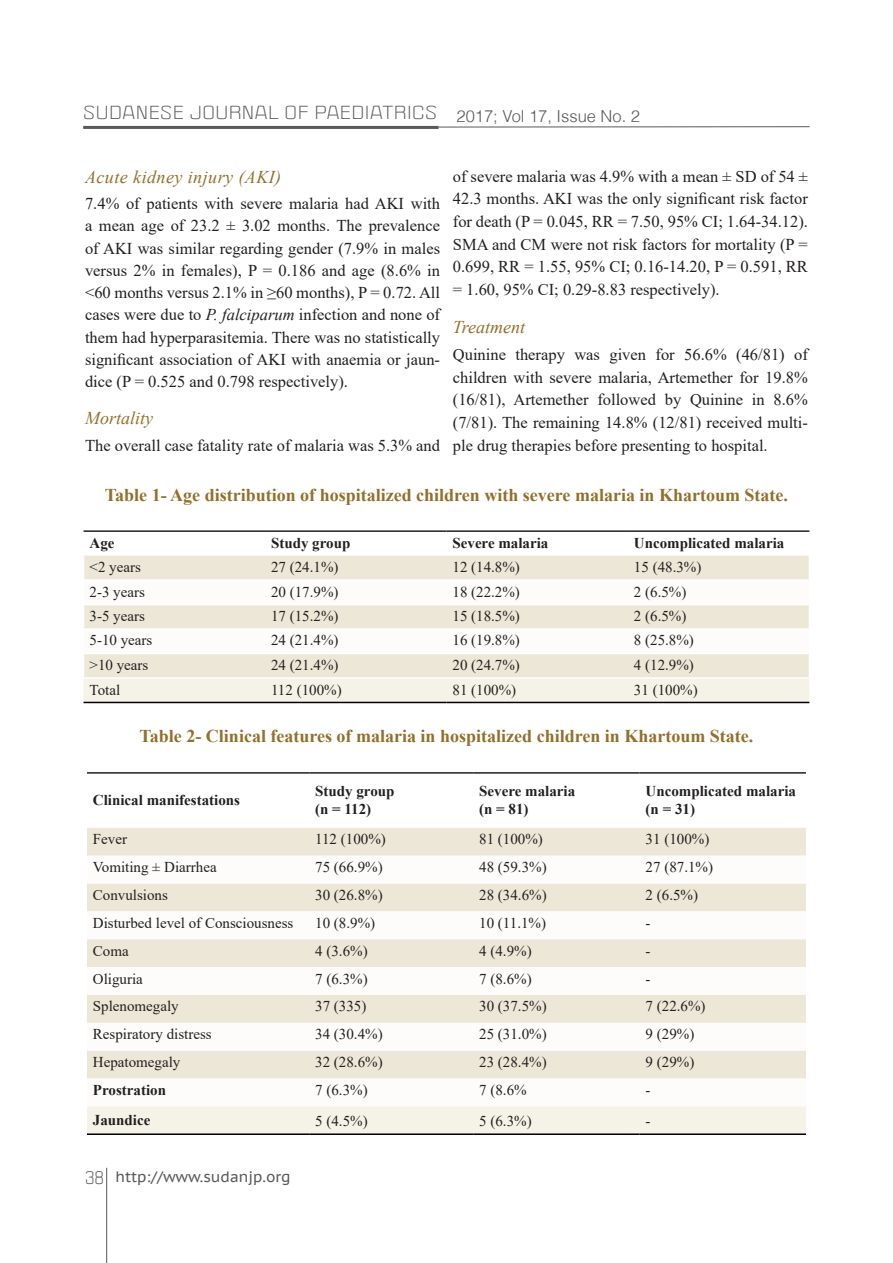
<style>
.page{position:relative;width:893px;height:1263px;background:#fff}
.page>*{position:absolute;margin:0;border:0;box-sizing:border-box;transform-origin:0 0}
.Tab_Caption{font:700 18px "Times New Roman";color:#926f2a}
.Sub_Sub_Section{font:italic 18px "Times New Roman";letter-spacing:.01em;color:#926f2a}
.Reg_Paragraph{font:16.5px/22.6px "Times New Roman";color:#231f20;text-align:justify}
.t1{font:16.5px "Politica XT";letter-spacing:.025em;color:#58595b;scale:1.19 1}
.Tab_Content{font:15px "Times New Roman";color:#231f20}
.Tab_Head_Row{font:700 15px/18px "Times New Roman";color:#231f20}
.t2{font:15px "PT Sans Caption";color:#58595b}
.s1{font-family:"Helvetica";font-weight:300}
.s2{font-style:italic}
.s3{font-family:"Politica XT";font-size:16.5px}
</style>
<div class="page">
<hr style="left:83px;top:126px;width:356px;height:3px;background:#58595b">
<hr style="left:439px;top:126px;width:371px;height:1px;background:#58595b">
<hr style="left:106px;top:1168px;width:1px;height:95px;background:#58595b">
<svg style="left:83px;top:531px;width:727px;height:171px"></svg>
<hr style="left:84px;top:530px;width:181px;height:2px;background:#231f20">
<hr style="left:265px;top:530px;width:181px;height:2px;background:#231f20">
<hr style="left:446px;top:530px;width:182px;height:2px;background:#231f20">
<hr style="left:628px;top:530px;width:181px;height:2px;background:#231f20">
<hr style="left:83px;top:677px;width:182px;height:2px;background:#fff">
<hr style="left:265px;top:677px;width:181px;height:2px;background:#fff">
<hr style="left:446px;top:677px;width:182px;height:2px;background:#fff">
<hr style="left:628px;top:677px;width:182px;height:2px;background:#fff">
<hr style="left:84px;top:702px;width:181px;height:1px;background:#000">
<hr style="left:265px;top:702px;width:181px;height:1px;background:#000">
<hr style="left:446px;top:702px;width:182px;height:1px;background:#000">
<hr style="left:628px;top:702px;width:181px;height:1px;background:#000">
<div style="left:87px;top:828px;width:719px;height:28px;background:#ece7d6"></div>
<svg style="left:87px;top:883px;width:719px;height:196px;fill:#ece7d6"></svg>
<div style="left:87px;top:1106px;width:719px;height:27px;background:#f5f2e8"></div>
<hr style="left:87px;top:772px;width:222px;height:2px;background:#231f20">
<hr style="left:309px;top:772px;width:164px;height:2px;background:#231f20">
<hr style="left:473px;top:772px;width:167px;height:2px;background:#231f20">
<hr style="left:640px;top:772px;width:166px;height:2px;background:#231f20">
<hr style="left:87px;top:1133px;width:222px;height:2px;background:#000">
<hr style="left:309px;top:1133px;width:164px;height:2px;background:#000">
<hr style="left:473px;top:1133px;width:167px;height:2px;background:#000">
<hr style="left:640px;top:1133px;width:166px;height:2px;background:#000">
<p class="t1" style="left:83px;top:102px;width:469px">SUDANESE JOURNAL OF PAEDIATRICS <span class="s1">2017; Vol 17, Issue No. 2</span></p>
<p class="Reg_Paragraph" style="left:453px;top:164px;width:357px">of severe malaria was 4.9% with a mean ± SD of 54 ± 42.3 months. AKI was the only significant risk factor for death (P = 0.045, RR = 7.50, 95% CI; 1.64-34.12).<br>SMA and CM were not risk factors for mortality (P = 0.699, RR = 1.55, 95% CI; 0.16-14.20, P = 0.591, RR = 1.60, 95% CI; 0.29-8.83 respectively).</p>
<p class="Sub_Sub_Section" style="left:453px;top:314px;width:74px">Treatment</p>
<p class="Reg_Paragraph" style="left:453px;top:342px;width:357px">Quinine therapy was given for 56.6% (46/81) of children with severe malaria, Artemether for 19.8% (16/81), Artemether followed by Quinine in 8.6% (7/81). The remaining 14.8% (12/81) received multi&shy;ple drug therapies before presenting to hospital.</p>
<p class="Tab_Caption" style="left:105px;top:482px;width:685px">Table 1- Age distribution of hospitalized children with severe malaria in Khartoum State.</p>
<p class="Tab_Head_Row" style="left:90px;top:534px;width:26px">Age</p>
<p class="Tab_Head_Row" style="left:271px;top:534px;width:81px">Study group</p>
<p class="Tab_Head_Row" style="left:452px;top:534px;width:97px">Severe malaria</p>
<p class="Tab_Head_Row" style="left:634px;top:534px;width:152px">Uncomplicated malaria</p>
<p class="Tab_Content" style="left:90px;top:556px;width:53px">&lt;2 years</p>
<p class="Tab_Content" style="left:271px;top:556px;width:69px">27 (24.1%)</p>
<p class="Tab_Content" style="left:452px;top:556px;width:69px">12 (14.8%)</p>
<p class="Tab_Content" style="left:634px;top:556px;width:69px">15 (48.3%)</p>
<p class="Tab_Content" style="left:90px;top:581px;width:57px">2-3 years</p>
<p class="Tab_Content" style="left:271px;top:581px;width:69px">20 (17.9%)</p>
<p class="Tab_Content" style="left:452px;top:581px;width:69px">18 (22.2%)</p>
<p class="Tab_Content" style="left:634px;top:581px;width:54px">2 (6.5%)</p>
<p class="Tab_Content" style="left:90px;top:605px;width:57px">3-5 years</p>
<p class="Tab_Content" style="left:271px;top:605px;width:69px">17 (15.2%)</p>
<p class="Tab_Content" style="left:452px;top:605px;width:69px">15 (18.5%)</p>
<p class="Tab_Content" style="left:634px;top:605px;width:54px">2 (6.5%)</p>
<p class="Tab_Content" style="left:90px;top:630px;width:64px">5-10 years</p>
<p class="Tab_Content" style="left:271px;top:630px;width:69px">24 (21.4%)</p>
<p class="Tab_Content" style="left:452px;top:630px;width:69px">16 (19.8%)</p>
<p class="Tab_Content" style="left:634px;top:630px;width:61px">8 (25.8%)</p>
<p class="Tab_Content" style="left:90px;top:654px;width:60px">&gt;10 years</p>
<p class="Tab_Content" style="left:271px;top:654px;width:69px">24 (21.4%)</p>
<p class="Tab_Content" style="left:452px;top:654px;width:69px">20 (24.7%)</p>
<p class="Tab_Content" style="left:634px;top:654px;width:61px">4 (12.9%)</p>
<p class="Tab_Content" style="left:90px;top:680px;width:32px">Total</p>
<p class="Tab_Content" style="left:271px;top:680px;width:72px">112 (100%)</p>
<p class="Tab_Content" style="left:452px;top:680px;width:65px">81 (100%)</p>
<p class="Tab_Content" style="left:634px;top:680px;width:65px">31 (100%)</p>
<p class="Tab_Caption" style="left:140px;top:723px;width:615px">Table 2- Clinical features of malaria in hospitalized children in Khartoum State.</p>
<p class="Sub_Sub_Section" style="left:85px;top:164px;width:198px">Acute kidney injury (AKI)</p>
<p class="Reg_Paragraph" style="left:85px;top:192px;width:357px;line-height:22.2px">7.4% of patients with severe malaria had AKI with a mean age of 23.2 ± 3.02 months. The prevalence of AKI was similar regarding gender (7.9% in males versus 2% in females), P = 0.186 and age (8.6% in &lt;60 months versus 2.1% in ≥60 months), P = 0.72. All cases were due to <span class="s2">P. falciparum</span> infection and none of them had hyperparasitemia. There was no statistically significant association of AKI with anaemia or jaun&shy;dice (P = 0.525 and 0.798 respectively).</p>
<p class="Sub_Sub_Section" style="left:85px;top:406px;width:70px">Mortality</p>
<p class="Reg_Paragraph" style="left:85px;top:433px;width:357px">The overall case fatality rate of malaria was 5.3% and</p>
<p class="Tab_Head_Row" style="left:93px;top:791px;width:149px">Clinical manifestations</p>
<p class="Tab_Head_Row" style="left:315px;top:782px;width:81px">Study group</p>
<p class="Tab_Head_Row" style="left:315px;top:800px;width:58px">(n = 112)</p>
<p class="Tab_Head_Row" style="left:479px;top:782px;width:97px">Severe malaria</p>
<p class="Tab_Head_Row" style="left:479px;top:800px;width:51px">(n = 81)</p>
<p class="Tab_Head_Row" style="left:646px;top:782px;width:152px">Uncomplicated malaria (n = 31)</p>
<p class="Tab_Content" style="left:93px;top:829px;width:36px">Fever</p>
<p class="Tab_Content" style="left:315px;top:829px;width:72px">112 (100%)</p>
<p class="Tab_Content" style="left:479px;top:829px;width:65px">81 (100%)</p>
<p class="Tab_Content" style="left:646px;top:829px;width:65px">31 (100%)</p>
<p class="Tab_Content" style="left:93px;top:856px;width:125px">Vomiting ± Diarrhea</p>
<p class="Tab_Content" style="left:315px;top:856px;width:69px">75 (66.9%)</p>
<p class="Tab_Content" style="left:479px;top:856px;width:69px">48 (59.3%)</p>
<p class="Tab_Content" style="left:646px;top:856px;width:69px">27 (87.1%)</p>
<p class="Tab_Content" style="left:93px;top:884px;width:77px">Convulsions</p>
<p class="Tab_Content" style="left:315px;top:884px;width:69px">30 (26.8%)</p>
<p class="Tab_Content" style="left:479px;top:884px;width:69px">28 (34.6%)</p>
<p class="Tab_Content" style="left:646px;top:884px;width:54px">2 (6.5%)</p>
<p class="Tab_Content" style="left:93px;top:912px;width:202px">Disturbed level of Consciousness</p>
<p class="Tab_Content" style="left:315px;top:912px;width:61px">10 (8.9%)</p>
<p class="Tab_Content" style="left:479px;top:912px;width:68px">10 (11.1%)</p>
<p class="Tab_Content" style="left:646px;top:912px;width:6px">-</p>
<p class="Tab_Content" style="left:93px;top:940px;width:37px">Coma</p>
<p class="Tab_Content" style="left:315px;top:940px;width:54px">4 (3.6%)</p>
<p class="Tab_Content" style="left:479px;top:940px;width:54px">4 (4.9%)</p>
<p class="Tab_Content" style="left:646px;top:940px;width:6px">-</p>
<p class="Tab_Content" style="left:93px;top:968px;width:51px">Oliguria</p>
<p class="Tab_Content" style="left:315px;top:968px;width:54px">7 (6.3%)</p>
<p class="Tab_Content" style="left:479px;top:968px;width:54px">7 (8.6%)</p>
<p class="Tab_Content" style="left:646px;top:968px;width:6px">-</p>
<p class="Tab_Content" style="left:93px;top:996px;width:87px">Splenomegaly</p>
<p class="Tab_Content" style="left:315px;top:996px;width:53px">37 (335)</p>
<p class="Tab_Content" style="left:479px;top:996px;width:69px">30 (37.5%)</p>
<p class="Tab_Content" style="left:646px;top:996px;width:61px">7 (22.6%)</p>
<p class="Tab_Content" style="left:93px;top:1023px;width:120px">Respiratory distress</p>
<p class="Tab_Content" style="left:315px;top:1023px;width:69px">34 (30.4%)</p>
<p class="Tab_Content" style="left:479px;top:1023px;width:69px">25 (31.0%)</p>
<p class="Tab_Content" style="left:646px;top:1023px;width:50px">9 (29%)</p>
<p class="Tab_Content" style="left:93px;top:1051px;width:89px">Hepatomegaly</p>
<p class="Tab_Content" style="left:315px;top:1051px;width:69px">32 (28.6%)</p>
<p class="Tab_Content" style="left:479px;top:1051px;width:69px">23 (28.4%)</p>
<p class="Tab_Content" style="left:646px;top:1051px;width:50px">9 (29%)</p>
<p class="Tab_Head_Row" style="left:93px;top:1080px;width:75px">Prostration</p>
<p class="Tab_Content" style="left:315px;top:1079px;width:54px">7 (6.3%)</p>
<p class="Tab_Content" style="left:479px;top:1079px;width:49px">7 (8.6%</p>
<p class="Tab_Content" style="left:646px;top:1079px;width:6px">-</p>
<p class="Tab_Head_Row" style="left:93px;top:1111px;width:59px">Jaundice</p>
<p class="Tab_Content" style="left:315px;top:1110px;width:54px">5 (4.5%)</p>
<p class="Tab_Content" style="left:479px;top:1110px;width:54px">5 (6.3%)</p>
<p class="Tab_Content" style="left:646px;top:1110px;width:6px">-</p>
<p class="t2" style="left:85px;top:1167px;width:207px"><span class="s3">38</span> http://www.sudanjp.org</p>
</div>
